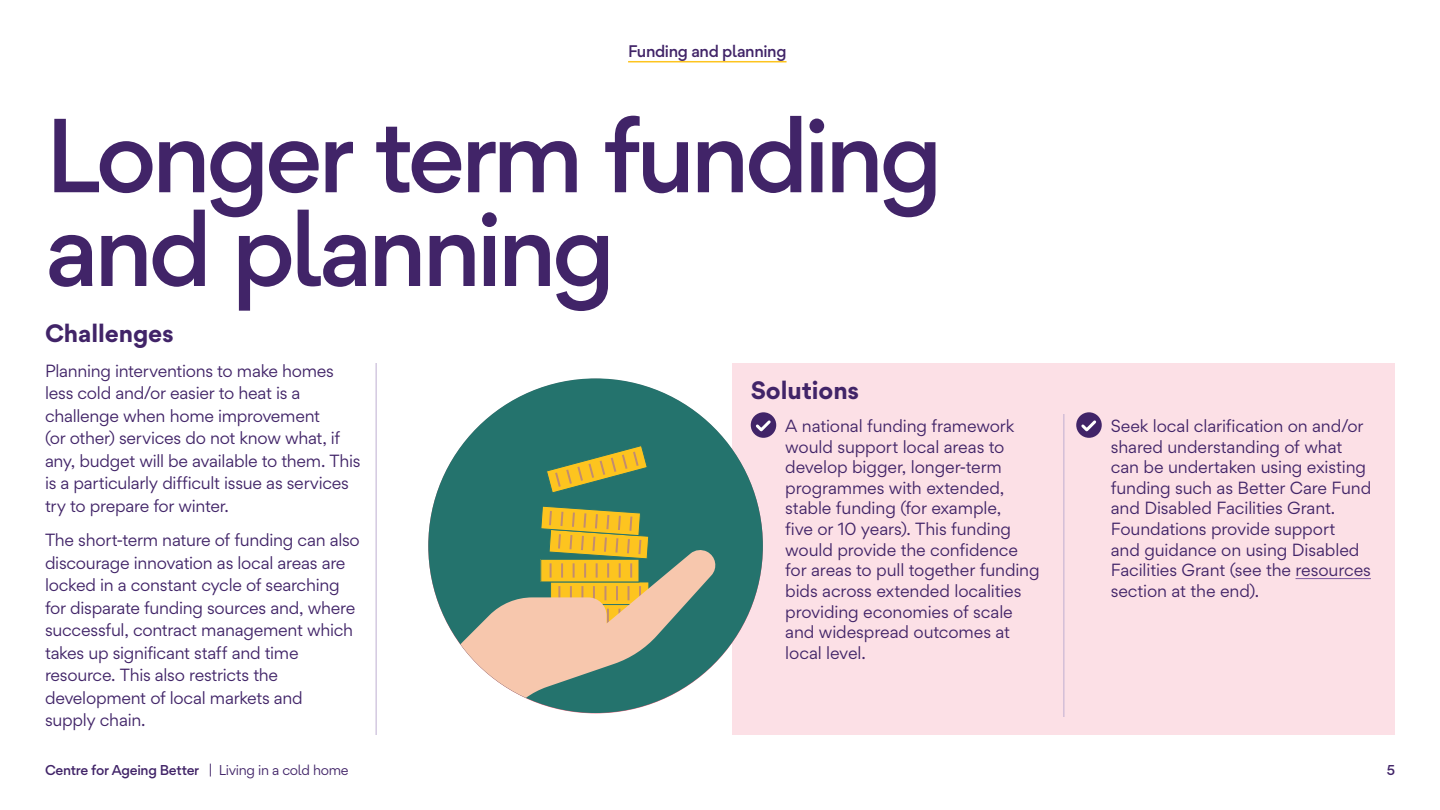
<style>
.page{position:relative;width:1440px;height:810px;background:#fff}
.page>*{position:absolute;margin:0;border:0;box-sizing:border-box;transform-origin:0 0}
.H2_heading_125_125pt{font:500 93.75px/93.8px "Gordita";letter-spacing:-.05em;color:#412468}
.H3_heading_30_33pt{font:700 22.5px "Gordita";letter-spacing:-.005em;color:#412468}
.Body_tick_list_21_30pt{font:15.75px/20.6px "Gordita";letter-spacing:-.005em;color:#412468}
.Body_copy_21_30pt{font:15.75px/22.5px "Gordita";letter-spacing:-.015em;color:#412468}
.t1{font:500 15px "Gordita";letter-spacing:-.025em;color:#412468}
.t2{font:500 12.75px "Gordita";letter-spacing:-.025em;color:#412468}
.s1{font-weight:400}
</style>
<div class="page">
<div style="left:733px;top:363px;width:662px;height:372px;background:#fce0e6"></div>
<div style="left:751px;top:412px;width:25px;height:26px;background:#412468;border-radius:50%"></div>
<svg style="left:753px;top:420px;width:20px;height:14px"></svg>
<hr style="left:1296px;top:578px;width:75px;height:1px;background:#7f5ca3">
<svg style="left:1076px;top:412px;width:26px;height:26px"></svg>
<svg style="left:1079px;top:418px;width:20px;height:16px"></svg>
<hr style="left:376px;top:363px;width:1px;height:372px;background:#bfaed1">
<hr style="left:1064px;top:414px;width:1px;height:303px;background:#bfaed1">
<div style="left:428px;top:378px;width:335px;height:335px;background:#24736d;border-radius:50%"></div>
<svg style="left:547px;top:445px;width:100px;height:48px"></svg>
<svg style="left:456px;top:506px;width:262px;height:202px"></svg>
<hr style="left:628px;top:61px;width:159px;height:1px;background:#fdc41f">
<p class="t1" style="left:628px;top:40px;width:160px">Funding and planning</p>
<p class="H2_heading_125_125pt" style="left:45px;top:109px;width:899px">Longer term funding and planning</p>
<p class="H3_heading_30_33pt" style="left:45px;top:316px;width:130px">Challenges</p>
<p class="Body_copy_21_30pt" style="left:45px;top:359px;width:317px">Planning interventions to make homes less cold and/or easier to heat is a challenge when home improvement<br>(or other) services do not know what, if any, budget will be available to them. This is a particularly difficult issue as services try to prepare for winter.</p>
<p class="Body_copy_21_30pt" style="left:45px;top:529px;width:316px">The short-term nature of funding can also discourage innovation as local areas are locked in a constant cycle of searching for disparate funding sources and, where successful, contract management which takes up significant staff and time resource. This also restricts the development of local markets and<br>supply chain.</p>
<p class="H3_heading_30_33pt" style="left:751px;top:373px;width:110px">Solutions</p>
<p class="Body_tick_list_21_30pt" style="left:785px;top:415px;width:256px">A national funding framework would support local areas to develop bigger, longer-term programmes with extended, stable funding (for example,<br>five or 10 years). This funding would provide the confidence for areas to pull together funding bids across extended localities providing economies of scale and widespread outcomes at local level.</p>
<p class="Body_tick_list_21_30pt" style="left:1111px;top:415px;width:262px">Seek local clarification on and/or shared understanding of what can be undertaken using existing funding such as Better Care Fund and Disabled Facilities Grant.<br>Foundations provide support<br>and guidance on using Disabled<br>Facilities Grant (see the resources section at the end).</p>
<p class="t2" style="left:45px;top:761px;width:305px">Centre for Ageing Better <span class="s1">| Living in a cold home</span></p>
<p class="t2" style="left:1387px;top:761px;width:10px">5</p>
</div>
